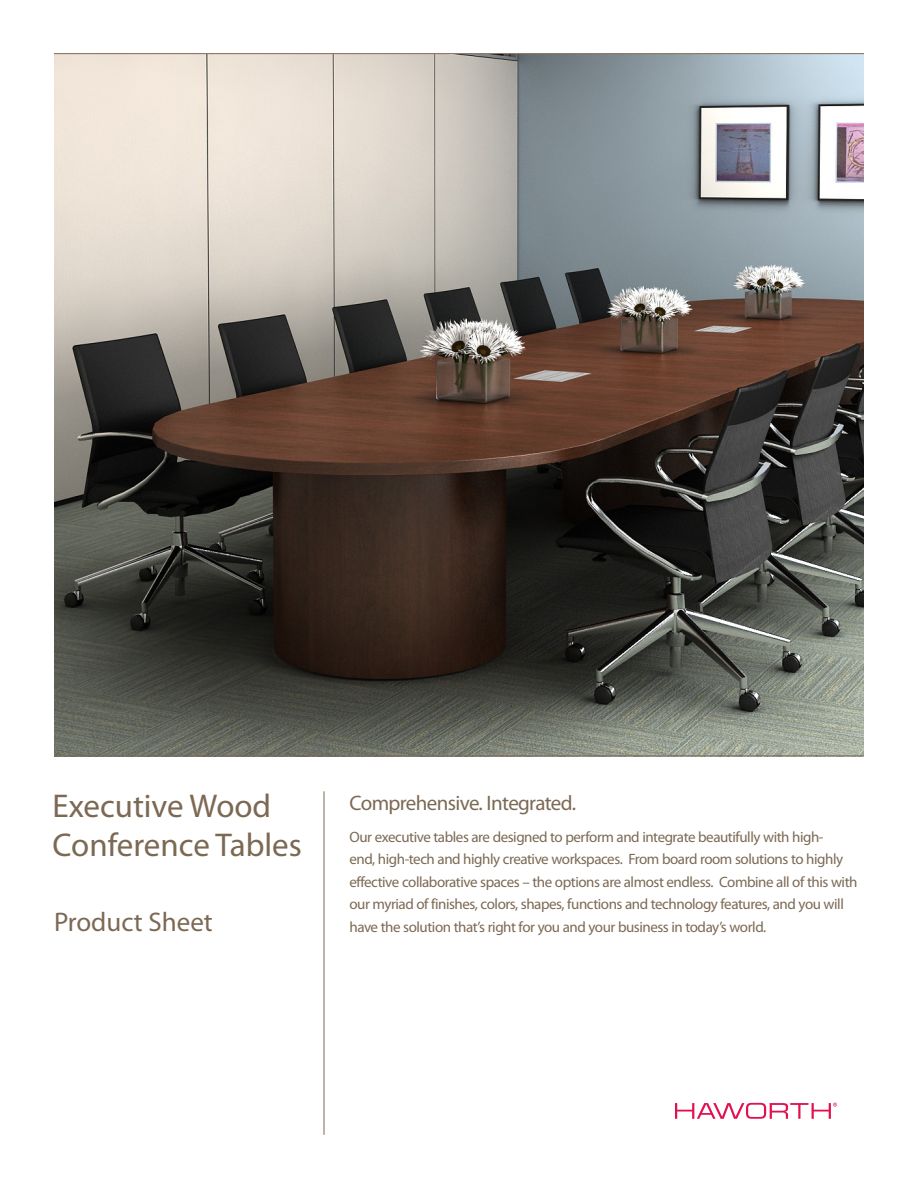
<style>
.page{position:relative;width:918px;height:1188px;background:#fff}
.page>*{position:absolute;margin:0;border:0;box-sizing:border-box;transform-origin:0 0}
.t1{font:33px/39px "Myriad Pro";color:#7c6954}
.t2{font:27px "Myriad Pro";color:#7c6954}
.Pg_1_Body{font:21px "Myriad Pro";letter-spacing:-.03em;color:#7c6954}
.Pg_1_Body-2{font:15px/22.5px "Myriad Pro";letter-spacing:-.03em;color:#7c6954}
</style>
<div class="page">
<img style="left:54px;top:54px;width:810px;height:701px">
<hr style="left:324px;top:791px;width:1px;height:344px;background:#7c6954">
<svg style="left:675px;top:1103px;width:162px;height:16px"></svg>
<hr style="left:54px;top:53px;width:810px;height:1px;background:#7c6954">
<hr style="left:54px;top:755px;width:810px;height:1px;background:#7c6954">
<p class="t1" style="left:52px;top:787px;width:251px">Executive Wood<br>Conference Tables</p>
<p class="t2" style="left:54px;top:907px;width:160px">Product Sheet</p>
<p class="Pg_1_Body" style="left:349px;top:792px;width:228px">Comprehensive. Integrated.</p>
<p class="Pg_1_Body-2" style="left:349px;top:826px;width:510px">Our executive tables are designed to perform and integrate beautifully with high-<br>end, high-tech and highly creative workspaces. From board room solutions to highly effective collaborative spaces – the options are almost endless. Combine all of this with our myriad of finishes, colors, shapes, functions and technology features, and you will have the solution that’s right for you and your business in today’s world.</p>
</div>
